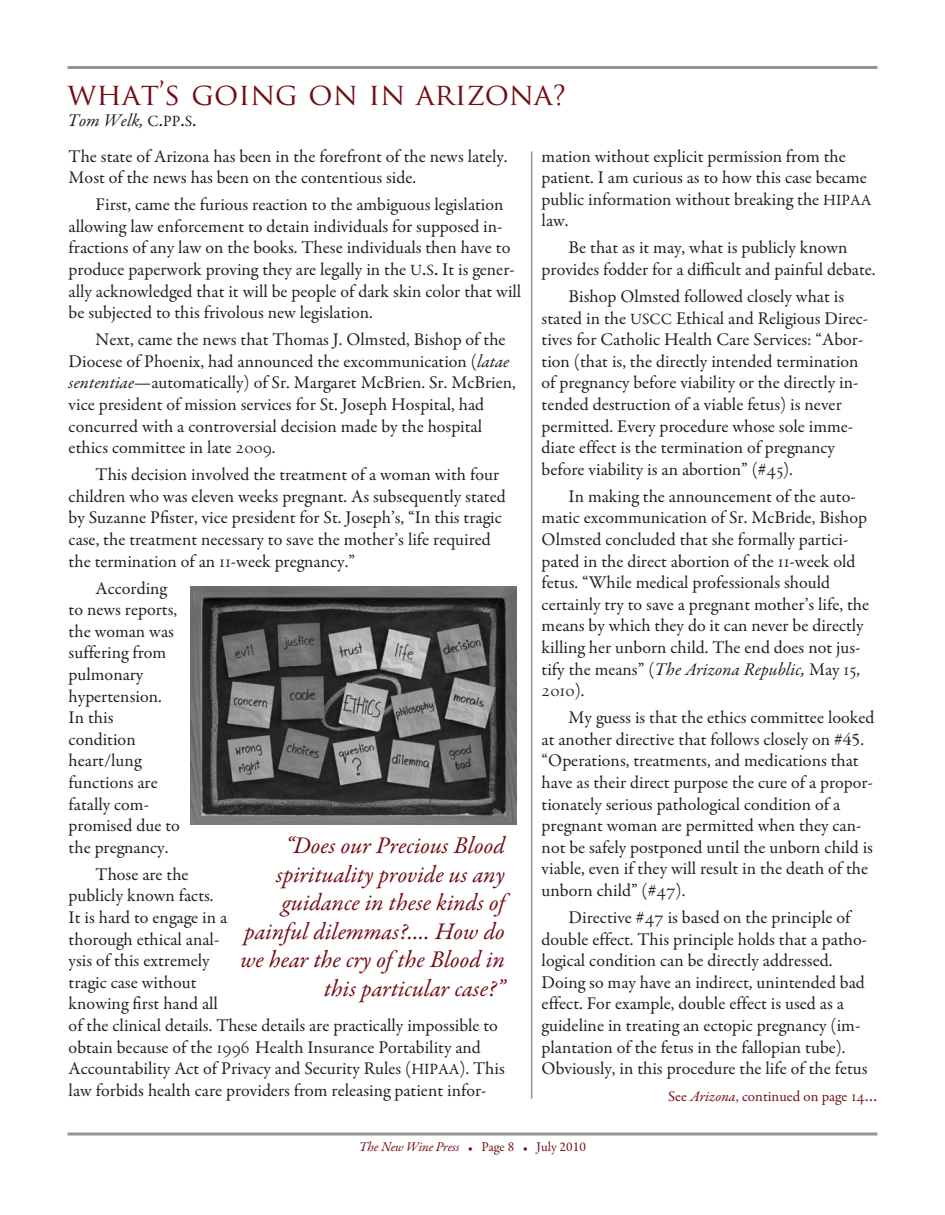
<style>
.page{position:relative;width:945px;height:1215px;background:#fff}
.page>*{position:absolute;margin:0;border:0;box-sizing:border-box;transform-origin:0 0}
.t1{font:30px "Trajan Pro";color:#750c15}
.t2{font:italic 24px/28.5px "Garamond Premr Pro";color:#750c15;text-align:right}
.t3{font:21px "Centaur Expert";color:#231f20}
.t4{font:18px/21.6px "Garamond Premr Pro";color:#231f20}
.t5{font:italic 18px "Garamond Premr Pro";color:#231f20}
.t6{font:15px "Garamond Premr Pro";color:#750c15}
.t7{font:italic 13.5px "Garamond Premr Pro";letter-spacing:-.02em;color:#750c15}
.s1{font-size:27px}
.s2{font-style:normal;font-size:15.75px}
.s3{font-style:normal;font-size:21px}
.s4{font-size:15.75px}
.s5{font-size:21px}
.s6{font-style:italic}
.s7{font-family:"Centaur Expert";font-size:21px}
.s8{font-family:"Garamond Premr Pro";font-size:18px}
.s9{font-family:"Centaur Expert";font-size:18px}
.s10{font-size:18px}
.s11{font-style:normal;font-size:10.5px}
.s12{font-style:normal}
</style>
<div class="page">
<hr style="left:68px;top:66px;width:810px;height:3px;background:#939598">
<svg style="left:68px;top:1132px;width:810px;height:4px;background:#adafb1"></svg>
<hr style="left:531px;top:151px;width:1px;height:948px;background:#939598">
<img style="left:190px;top:586px;width:326px;height:239px">
<h1 class="t1" style="left:67px;top:77px;width:500px">WHAT’S GOING ON IN ARIZONA<span class="s1">?</span></h1>
<p class="t5" style="left:67px;top:113px;width:130px">Tom Welk, <span class="s2">C</span><span class="s3">.</span><span class="s2">PP</span><span class="s3">.</span><span class="s2">S</span><span class="s3">.</span></p>
<p class="t4" style="left:69px;top:147px;width:440px">The state of Arizona has been in the forefront of the news lately.<br>Most of the news has been on the contentious side.</p>
<p class="t4" style="left:69px;top:195px;width:454px;text-indent:27px">First, came the furious reaction to the ambiguous legislation allowing law enforcement to detain individuals for supposed in&shy;fractions of any law on the books. These individuals then have to produce paperwork proving they are legally in the <span class="s4">U</span><span class="s5">.</span><span class="s4">S</span><span class="s5">.</span> It is gener&shy;ally acknowledged that it will be people of dark skin color that will be subjected to this frivolous new legislation.</p>
<p class="t4" style="left:69px;top:330px;width:449px;text-indent:27px">Next, came the news that Thomas J. Olmsted, Bishop of the Diocese of Phoenix, had announced the excommunication (<span class="s6">latae sententiae</span>—automatically) of Sr. Margaret McBrien. Sr. McBrien, vice president of mission services for St. Joseph Hospital, had concurred with a controversial decision made by the hospital ethics committee in late <span class="s7">2009</span>.</p>
<p class="t4" style="left:69px;top:465px;width:439px;text-indent:27px">This decision involved the treatment of a woman with four children who was eleven weeks pregnant. As subsequently stated by Suzanne Pfister, vice president for St. Joseph’s, “In this tragic case, the treatment necessary to save the mother’s life required the termination of an <span class="s7">11</span>-week pregnancy.”</p>
<p class="t4" style="left:69px;top:579px;width:113px;text-indent:27px">According to news reports, the woman was suffering from pulmonary hypertension.<br>In this condition heart/lung functions are fatally com&shy;promised due to the pregnancy.</p>
<p class="t4" style="left:69px;top:865px;width:438px;text-indent:27px">Those are the<br>publicly known facts.<br>It is hard to engage in a<br>thorough ethical anal-<br>ysis of this extremely<br>tragic case without<br>knowing first hand all<br>of the clinical details. These details are practically impossible to obtain because of the <span class="s7">1996</span> Health Insurance Portability and Accountability Act of Privacy and Security Rules (<span class="s4">HIPAA</span>). This law forbids health care providers from releasing patient infor-</p>
<h2 class="t2" style="left:240px;top:834px;width:266px">“Does our Precious Blood spirituality provide us any guidance in these kinds of painful dilemmas?…. How do we hear the cry of the Blood in this particular case?”</h2>
<p class="t4" style="left:542px;top:147px;width:331px">mation without explicit permission from the patient. I am curious as to how this case became public information without breaking the <span class="s4">HIPAA </span>law.</p>
<p class="t4" style="left:542px;top:239px;width:336px;text-align:center">Be that as it may, what is publicly known provides fodder for a difficult and painful debate.</p>
<p class="t4" style="left:542px;top:287px;width:328px;text-indent:27px">Bishop Olmsted followed closely what is stated in the <span class="s4">USCC</span> Ethical and Religious Direc&shy;tives for Catholic Health Care Services: “Abor&shy;tion (that is, the directly intended termination of pregnancy before viability or the directly in&shy;tended destruction of a viable fetus) is never permitted. Every procedure whose sole imme&shy;diate effect is the termination of pregnancy before viability is an abortion” (#<span class="s7">45</span>).</p>
<p class="t4" style="left:542px;top:487px;width:329px;text-indent:27px">In making the announcement of the auto&shy;matic excommunication of Sr. McBride, Bishop Olmsted concluded that she formally partici&shy;pated in the direct abortion of the <span class="s7">11</span>-week old fetus. “While medical professionals should certainly try to save a pregnant mother’s life, the means by which they do it can never be directly killing her unborn child. The end does not jus&shy;tify the means” (<span class="s6">The Arizona Republic,</span> May <span class="s7">15,</span></p>
<p class="t3" style="left:542px;top:681px;width:44px">2010<span class="s8">).</span></p>
<p class="t4" style="left:542px;top:708px;width:334px;text-indent:27px">My guess is that the ethics committee looked at another directive that follows closely on #45. “Operations, treatments, and medications that have as their direct purpose the cure of a propor&shy;tionately serious pathological condition of a pregnant woman are permitted when they can&shy;not be safely postponed until the unborn child is viable, even if they will result in the death of the unborn child” (#<span class="s7">47</span>).</p>
<p class="t4" style="left:542px;top:908px;width:328px;text-indent:27px">Directive #<span class="s7">47</span> is based on the principle of double effect. This principle holds that a patho&shy;logical condition can be directly addressed.<br>Doing so may have an indirect, unintended bad effect. For example, double effect is used as a guideline in treating an ectopic pregnancy (im&shy;plantation of the fetus in the fallopian tube).<br>Obviously, in this procedure the life of the fetus</p>
<p class="t6" style="left:668px;top:1090px;width:211px">See <span class="s6">Arizona</span>, continued on page <span class="s9">14</span><span class="s10">…</span></p>
<p class="t7" style="left:359px;top:1142px;width:228px">The New Wine Press <span class="s11">•</span> <span class="s12">Page 8</span> <span class="s11">•</span> <span class="s12">July 2010</span></p>
</div>
